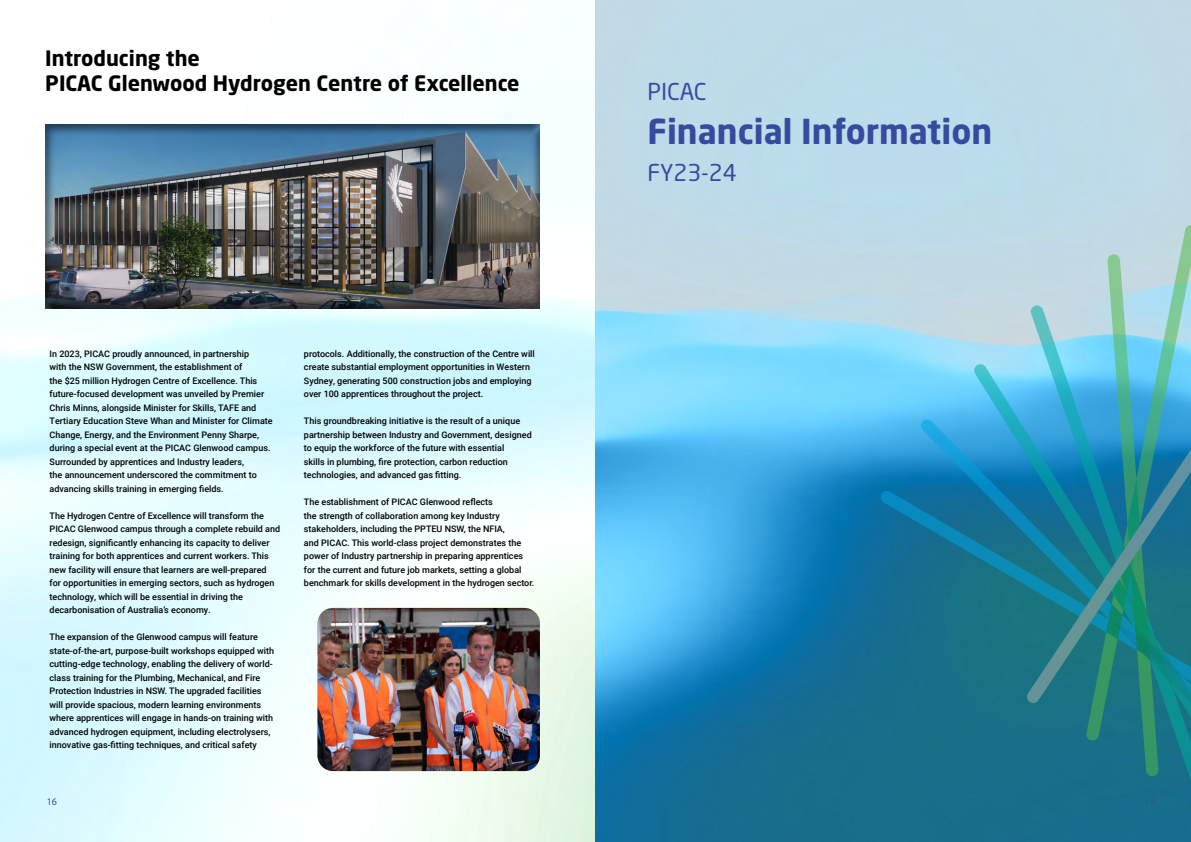
<style>
.page{position:relative;width:1191px;height:842px;background:#fff}
.page>*{position:absolute;margin:0;border:0;box-sizing:border-box;transform-origin:0 0}
.t1{font:700 34px "Neo Sans Std";color:#364b9e}
.t2{font:23px "Neo Sans Std";color:#364b9e}
.t3{font:700 21px/25.2px "Neo Sans Std";color:#000}
.t4{font:10px "Myriad Pro";color:#364b9e}
.t5{font:500 9px/13.5px "Roboto";color:#000}
</style>
<div class="page">
<img style="left:0;top:0;width:1191px;height:842px">
<div style="left:36px;top:116px;width:512px;height:193px;background:#000;opacity:.5"></div>
<img style="left:317px;top:608px;width:223px;height:163px">
<svg style="left:880px;top:225px;width:311px;height:617px;background:#3b8ea9"></svg>
<svg style="left:1026px;top:226px;width:165px;height:477px;background:#4ca0b1"></svg>
<h3 class="t3" style="left:45px;top:45px;width:476px">Introducing the<br>PICAC Glenwood Hydrogen Centre of Excellence</h3>
<p class="t5" style="left:50px;top:347px;width:225px">In 2023, PICAC proudly announced, in partnership<br>with the NSW Government, the establishment of<br>the $25 million Hydrogen Centre of Excellence. This future-focused development was unveiled by Premier Chris Minns, alongside Minister for Skills, TAFE and Tertiary Education Steve Whan and Minister for Climate Change, Energy, and the Environment Penny Sharpe, during a special event at the PICAC Glenwood campus.<br>Surrounded by apprentices and Industry leaders,<br>the announcement underscored the commitment to advancing skills training in emerging fields.</p>
<p class="t5" style="left:50px;top:509px;width:232px">The Hydrogen Centre of Excellence will transform the PICAC Glenwood campus through a complete rebuild and redesign, significantly enhancing its capacity to deliver training for both apprentices and current workers. This new facility will ensure that learners are well-prepared for opportunities in emerging sectors, such as hydrogen technology, which will be essential in driving the decarbonisation of Australia’s economy.</p>
<p class="t5" style="left:50px;top:630px;width:226px">The expansion of the Glenwood campus will feature state-of-the-art, purpose-built workshops equipped with cutting-edge technology, enabling the delivery of world&shy;class training for the Plumbing, Mechanical, and Fire Protection Industries in NSW. The upgraded facilities will provide spacious, modern learning environments where apprentices will engage in hands-on training with advanced hydrogen equipment, including electrolysers, innovative gas-fitting techniques, and critical safety</p>
<p class="t5" style="left:304px;top:347px;width:232px">protocols. Additionally, the construction of the Centre will create substantial employment opportunities in Western Sydney, generating 500 construction jobs and employing over 100 apprentices throughout the project.</p>
<p class="t5" style="left:304px;top:414px;width:229px">This groundbreaking initiative is the result of a unique partnership between Industry and Government, designed to equip the workforce of the future with essential<br>skills in plumbing, fire protection, carbon reduction technologies, and advanced gas fitting.</p>
<p class="t5" style="left:304px;top:495px;width:232px">The establishment of PICAC Glenwood reflects<br>the strength of collaboration among key Industry stakeholders, including the PPTEU NSW, the NFIA,<br>and PICAC. This world-class project demonstrates the power of Industry partnership in preparing apprentices for the current and future job markets, setting a global benchmark for skills development in the hydrogen sector.</p>
<h2 class="t2" style="left:647px;top:77px;width:60px">PICAC</h2>
<h1 class="t1" style="left:647px;top:109px;width:346px">Financial Information</h1>
<h2 class="t2" style="left:647px;top:159px;width:91px">FY23-24</h2>
<p class="t4" style="left:47px;top:796px;width:12px">16</p>
<p class="t4" style="left:1144px;top:796px;width:12px">17</p>
</div>
